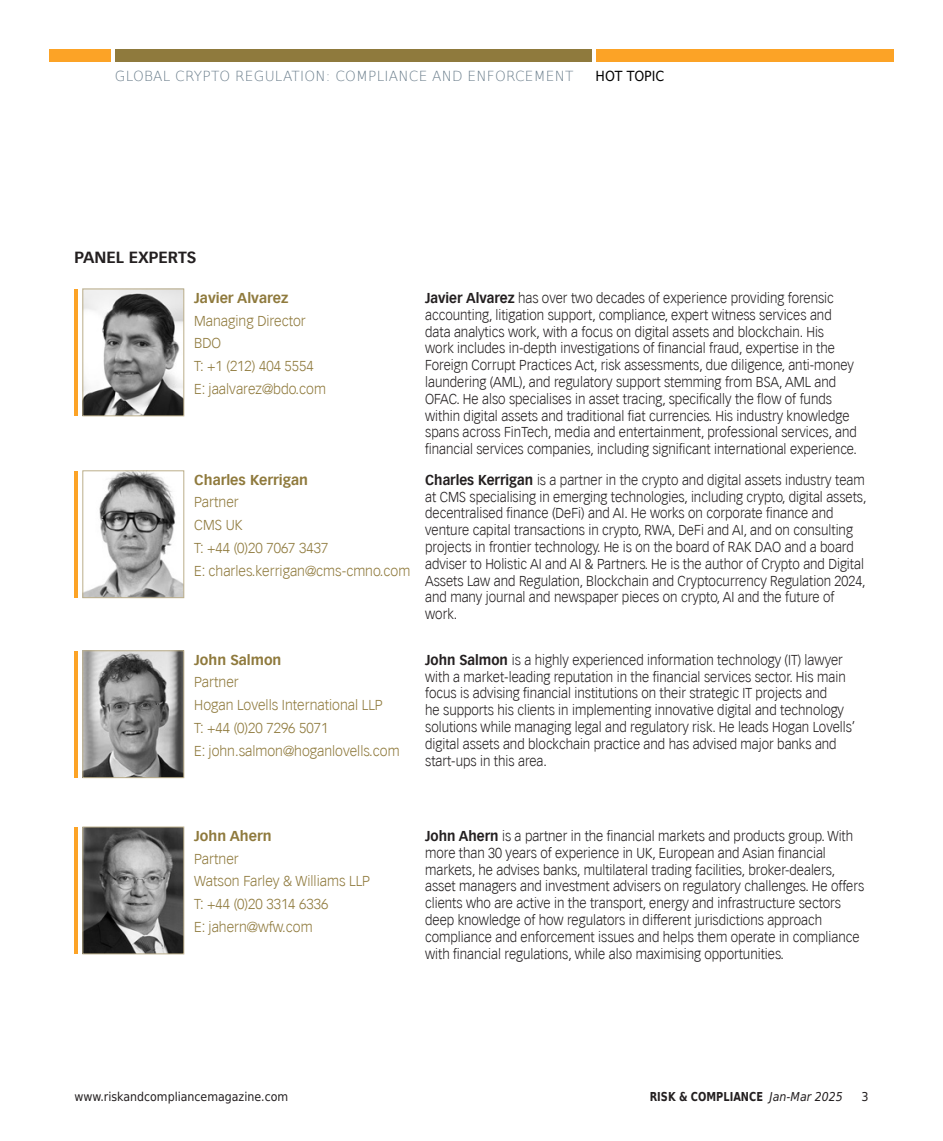
<style>
.page{position:relative;width:943px;height:1141px;background:#fff}
.page>*{position:absolute;margin:0;border:0;box-sizing:border-box;transform-origin:0 0}
.t1{font:700 15.75px "Vectora LH";color:#231f20}
.t2{font:300 14px/16.8px "Vectora LH";color:#231f20;scale:.95 1}
.t3{font:300 14px/22.8px "Vectora LH";color:#8f7a3d}
.t4{font:200 14px "DejaVu Sans";letter-spacing:.015em;color:#6a7d8b}
.t5{font:700 14px "Vectora LH";color:#8f7a3d}
.t6{font:14px "DejaVu Sans Condensed";color:#000}
.t7{font:12.25px "DejaVu Sans Condensed";color:#231f20}
.t8{font:700 12.25px "DejaVu Sans";color:#231f20;scale:.8 1}
.s1{font-weight:700}
.s2{font-family:"DejaVu Sans Condensed";font-weight:400;font-style:italic}
</style>
<div class="page">
<div style="left:595px;top:50px;width:298px;height:12px;background:#fca326"></div>
<div style="left:115px;top:50px;width:477px;height:12px;background:#8f7a3d"></div>
<div style="left:50px;top:50px;width:61px;height:12px;background:#fca326"></div>
<img style="left:84px;top:291px;width:98px;height:123px">
<div style="left:82px;top:289px;width:102px;height:127px;border:1px solid #bcaf8b"></div>
<hr style="left:74px;top:289px;width:4px;height:127px;background:#fca326">
<img style="left:84px;top:472px;width:98px;height:124px">
<div style="left:82px;top:470px;width:102px;height:128px;border:1px solid #bcaf8b"></div>
<hr style="left:74px;top:471px;width:4px;height:127px;background:#fca326">
<img style="left:84px;top:652px;width:98px;height:124px">
<div style="left:82px;top:650px;width:102px;height:128px;border:1px solid #bcaf8b"></div>
<hr style="left:74px;top:651px;width:4px;height:127px;background:#fca326">
<img style="left:84px;top:829px;width:98px;height:123px">
<div style="left:82px;top:827px;width:102px;height:127px;border:1px solid #bcaf8b"></div>
<hr style="left:74px;top:827px;width:4px;height:127px;background:#fca326">
<p class="t4" style="left:115px;top:65px;width:460px">GLOBAL CRYPTO REGULATION: COMPLIANCE AND ENFORCEMENT</p>
<p class="t6" style="left:595px;top:64px;width:70px">HOT TOPIC</p>
<p class="t1" style="left:74px;top:248px;width:123px">PANEL EXPERTS</p>
<p class="t5" style="left:194px;top:289px;width:96px">Javier Alvarez</p>
<p class="t3" style="left:194px;top:309px;width:133px">Managing Director<br>BDO<br>T: +1 (212) 404 5554<br>E: jaalvarez@bdo.com</p>
<p class="t5" style="left:194px;top:471px;width:115px">Charles Kerrigan</p>
<p class="t3" style="left:194px;top:491px;width:217px">Partner<br>CMS UK<br>T: +44 (0)20 7067 3437<br>E: charles.kerrigan@cms-cmno.com</p>
<p class="t5" style="left:194px;top:651px;width:89px">John Salmon</p>
<p class="t3" style="left:194px;top:671px;width:207px">Partner<br>Hogan Lovells International LLP<br>T: +44 (0)20 7296 5071<br>E: john.salmon@hoganlovells.com</p>
<p class="t2" style="left:425px;top:290px;width:456px"><span class="s1">Javier Alvarez</span> has over two decades of experience providing forensic accounting, litigation support, compliance, expert witness services and data analytics work, with a focus on digital assets and blockchain. His<br>work includes in-depth investigations of financial fraud, expertise in the Foreign Corrupt Practices Act, risk assessments, due diligence, anti-money laundering (AML), and regulatory support stemming from BSA, AML and OFAC. He also specialises in asset tracing, specifically the flow of funds within digital assets and traditional fiat currencies. His industry knowledge spans across FinTech, media and entertainment, professional services, and financial services companies, including significant international experience.</p>
<p class="t2" style="left:425px;top:472px;width:466px"><span class="s1">Charles Kerrigan</span> is a partner in the crypto and digital assets industry team at CMS specialising in emerging technologies, including crypto, digital assets, decentralised finance (DeFi) and AI. He works on corporate finance and venture capital transactions in crypto, RWA, DeFi and AI, and on consulting projects in frontier technology. He is on the board of RAK DAO and a board adviser to Holistic AI and AI &amp; Partners. He is the author of Crypto and Digital Assets Law and Regulation, Blockchain and Cryptocurrency Regulation 2024, and many journal and newspaper pieces on crypto, AI and the future of work.</p>
<p class="t2" style="left:425px;top:652px;width:454px"><span class="s1">John Salmon</span> is a highly experienced information technology (IT) lawyer with a market-leading reputation in the financial services sector. His main focus is advising financial institutions on their strategic IT projects and<br>he supports his clients in implementing innovative digital and technology solutions while managing legal and regulatory risk. He leads Hogan Lovells’ digital assets and blockchain practice and has advised major banks and start-ups in this area.</p>
<p class="t5" style="left:194px;top:827px;width:79px">John Ahern</p>
<p class="t3" style="left:194px;top:847px;width:177px">Partner<br>Watson Farley &amp; Williams LLP<br>T: +44 (0)20 3314 6336<br>E: jahern@wfw.com</p>
<p class="t2" style="left:425px;top:828px;width:463px"><span class="s1">John Ahern</span> is a partner in the financial markets and products group. With more than 30 years of experience in UK, European and Asian financial markets, he advises banks, multilateral trading facilities, broker-dealers, asset managers and investment advisers on regulatory challenges. He offers clients who are active in the transport, energy and infrastructure sectors deep knowledge of how regulators in different jurisdictions approach compliance and enforcement issues and helps them operate in compliance with financial regulations, while also maximising opportunities.</p>
<p class="t7" style="left:74px;top:1086px;width:215px">www.riskandcompliancemagazine.com</p>
<p class="t8" style="left:649px;top:1086px;width:243px">RISK &amp; COMPLIANCE <span class="s2">Jan-Mar 2025</span></p>
<p class="t7" style="left:861px;top:1086px;width:9px">3</p>
</div>
